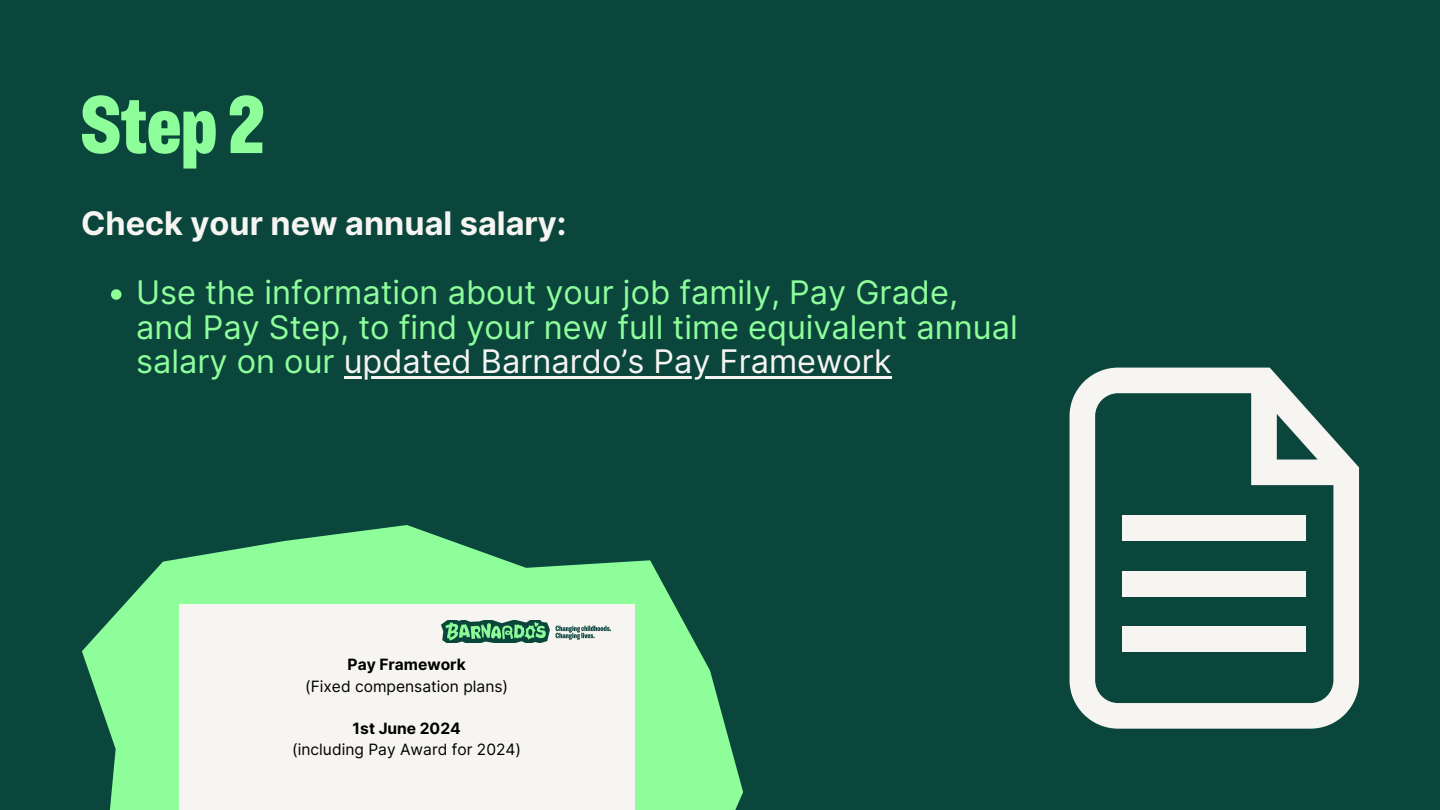
<style>
.page{position:relative;width:1440px;height:810px;background:#0b463d}
.page>*{position:absolute;margin:0;border:0;box-sizing:border-box;transform-origin:0 0}
.t1{font:81.5px "Barnardos Express";color:#8efe9a}
.t2{font:32.5px/34.5px "Inter";color:#8efe9a}
.t3{font:700 32.5px "Inter";color:#f7f5f2}
.t4{font:15.6px "Inter";color:#000}
.t5{font:700 15.6px "Inter";color:#000}
.s1{color:#f7f5f2}
</style>
<div class="page">
<svg style="left:111px;top:289px;width:11px;height:11px"></svg>
<hr style="left:344px;top:376px;width:548px;height:3px;background:#f7f5f2">
<svg style="left:82px;top:525px;width:661px;height:285px;fill:#8efe9a"></svg>
<div style="left:179px;top:605px;width:455px;height:205px;background:#f7f5f2"></div>
<img style="left:441px;top:621px;width:171px;height:22px">
<svg style="left:1070px;top:368px;width:289px;height:361px"></svg>
<div style="left:1123px;top:626px;width:183px;height:26px;background:#f7f5f2"></div>
<div style="left:1123px;top:571px;width:183px;height:25px;background:#f7f5f2"></div>
<div style="left:1123px;top:515px;width:183px;height:26px;background:#f7f5f2"></div>
<p class="t1" style="left:81px;top:88px;width:185px">Step 2</p>
<h1 class="t3" style="left:81px;top:204px;width:487px">Check your new annual salary:</h1>
<h2 class="t2" style="left:136px;top:275px;width:883px">Use the information about your job family, Pay Grade, and Pay Step, to find your new full time equivalent annual salary on our <span class="s1">updated Barnardo’s Pay Framework</span></h2>
<p class="t5" style="left:348px;top:655px;width:120px">Pay Framework</p>
<p class="t4" style="left:305px;top:676px;width:205px">(Fixed compensation plans)</p>
<p class="t5" style="left:353px;top:719px;width:110px">1st June 2024</p>
<p class="t4" style="left:292px;top:740px;width:231px">(including Pay Award for 2024)</p>
</div>
